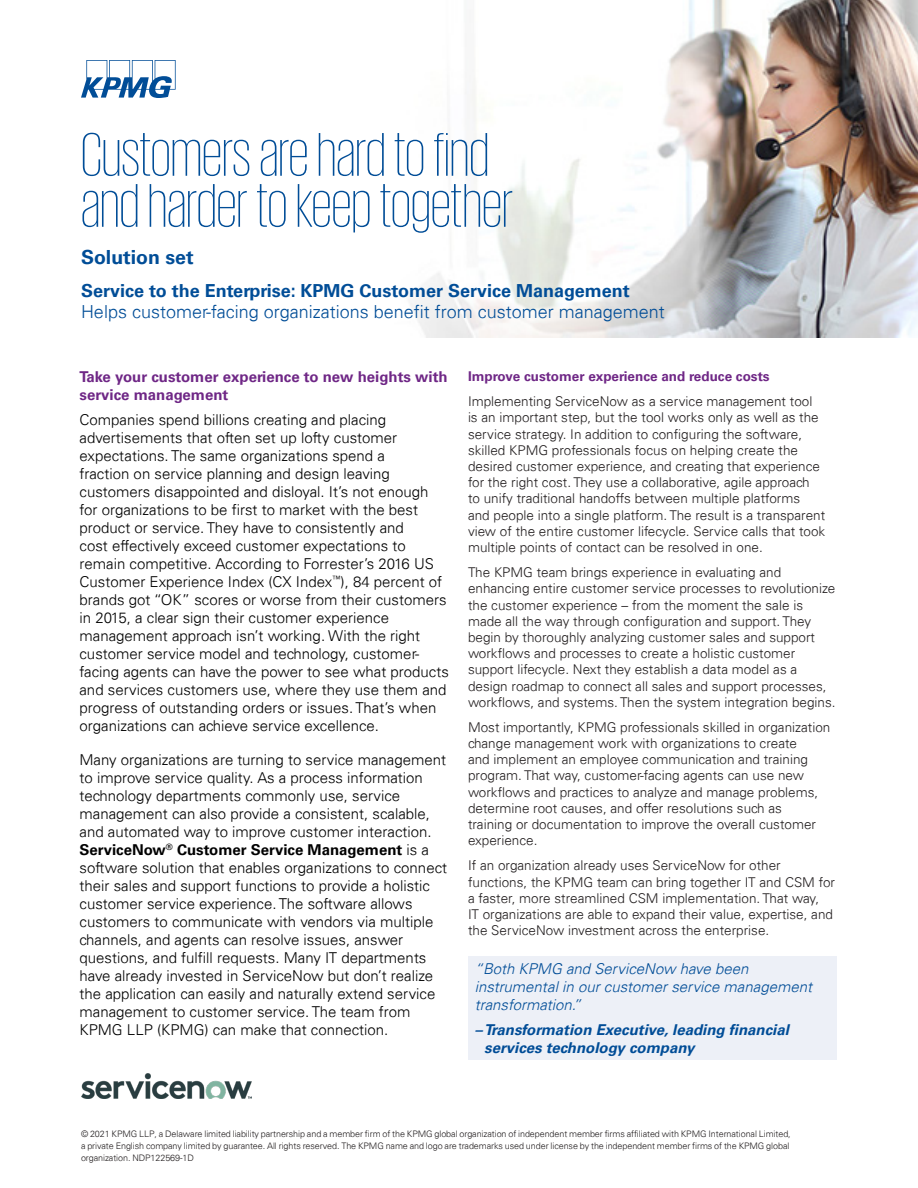
<style>
.page{position:relative;width:918px;height:1188px;background:#fff}
.page>*{position:absolute;margin:0;border:0;box-sizing:border-box;transform-origin:0 0}
.Title_60pt_White{font:200 63px/51px "KPMG";color:#014d97}
.Cover_Subhead_Bold_W{font:700 19.5px "Univers 65";color:#014d97}
.Cover_Subhead_Bold_W-2{font:300 18px/21.6px "Univers 45";color:#014d97}
.Bodycopy_10pt{font:300 15px/18px "Univers 45";color:#000}
.Subhead_10pt_White{font:italic 300 15px/18px "Univers 45";color:#014d97}
.Subhead_10pt_White-2{font:italic 700 15px/18px "Univers 65";color:#014d97}
.Subhead_10pt{font:700 15px/18px "Univers 65";color:#6f2786}
.Bodycopy_10pt-2{font:300 13.5px/16.2px "Univers 45";color:#231f20}
.Bodycopy_10pt-3{font:700 13.5px "Univers 65";color:#6f2786}
.Legal_6pt{font:300 9px/12px "Univers 45";letter-spacing:-.01em;color:#231f20}
.s1{font-family:"Univers 65";font-weight:700}
</style>
<div class="page">
<img style="left:410px;top:0;width:508px;height:338px">
<div style="left:468px;top:956px;width:369px;height:103px;background:#edf0f7"></div>
<svg style="left:81px;top:60px;width:95px;height:38px"></svg>
<img style="left:81px;top:1074px;width:170px;height:25px">
<p class="Title_60pt_White" style="left:81px;top:128px;width:434px">Customers are hard to find and harder to keep together</p>
<p class="Cover_Subhead_Bold_W" style="left:81px;top:246px;width:114px">Solution set</p>
<p class="Cover_Subhead_Bold_W-2" style="left:81px;top:280px;width:585px"><span class="s1">Service to the Enterprise: KPMG Customer Service Management<br></span>Helps customer-facing organizations benefit from customer management</p>
<p class="Subhead_10pt" style="left:80px;top:368px;width:370px">Take your customer experience to new heights with service management</p>
<p class="Bodycopy_10pt" style="left:79px;top:410px;width:371px">Companies spend billions creating and placing advertisements that often set up lofty customer expectations. The same organizations spend a<br>fraction on service planning and design leaving customers disappointed and disloyal. It’s not enough for organizations to be first to market with the best product or service. They have to consistently and<br>cost effectively exceed customer expectations to remain competitive. According to Forrester’s 2016 US Customer Experience Index (CX Index<sup>™</sup>), 84 percent of brands got “OK” scores or worse from their customers in 2015, a clear sign their customer experience management approach isn’t working. With the right customer service model and technology, customer&shy;facing agents can have the power to see what products and services customers use, where they use them and progress of outstanding orders or issues. That’s when organizations can achieve service excellence.</p>
<p class="Bodycopy_10pt" style="left:80px;top:750px;width:369px">Many organizations are turning to service management to improve service quality. As a process information technology departments commonly use, service management can also provide a consistent, scalable, and automated way to improve customer interaction.<br><span class="s1">ServiceNow</span><sup>®</sup> <span class="s1">Customer Service Management</span> is a software solution that enables organizations to connect their sales and support functions to provide a holistic customer service experience. The software allows customers to communicate with vendors via multiple channels, and agents can resolve issues, answer questions, and fulfill requests. Many IT departments have already invested in ServiceNow but don’t realize the application can easily and naturally extend service management to customer service. The team from KPMG LLP (KPMG) can make that connection.</p>
<p class="Bodycopy_10pt-3" style="left:468px;top:368px;width:303px">Improve customer experience and reduce costs</p>
<p class="Bodycopy_10pt-2" style="left:468px;top:393px;width:359px">Implementing ServiceNow as a service management tool is an important step, but the tool works only as well as the service strategy. In addition to configuring the software, skilled KPMG professionals focus on helping create the desired customer experience, and creating that experience for the right cost. They use a collaborative, agile approach<br>to unify traditional handoffs between multiple platforms and people into a single platform. The result is a transparent view of the entire customer lifecycle. Service calls that took multiple points of contact can be resolved in one.</p>
<p class="Bodycopy_10pt-2" style="left:468px;top:564px;width:369px">The KPMG team brings experience in evaluating and enhancing entire customer service processes to revolutionize the customer experience – from the moment the sale is made all the way through configuration and support. They begin by thoroughly analyzing customer sales and support workflows and processes to create a holistic customer support lifecycle. Next they establish a data model as a design roadmap to connect all sales and support processes, workflows, and systems. Then the system integration begins.</p>
<p class="Bodycopy_10pt-2" style="left:468px;top:719px;width:364px">Most importantly, KPMG professionals skilled in organization change management work with organizations to create<br>and implement an employee communication and training program. That way, customer-facing agents can use new workflows and practices to analyze and manage problems, determine root causes, and offer resolutions such as<br>training or documentation to improve the overall customer experience.</p>
<p class="Bodycopy_10pt-2" style="left:468px;top:858px;width:369px">If an organization already uses ServiceNow for other functions, the KPMG team can bring together IT and CSM for a faster, more streamlined CSM implementation. That way,<br>IT organizations are able to expand their value, expertise, and the ServiceNow investment across the enterprise.</p>
<p class="Subhead_10pt_White" style="left:475px;top:959px;width:339px">“Both KPMG and ServiceNow have been instrumental in our customer service management transformation.”</p>
<p class="Subhead_10pt_White-2" style="left:484px;top:1020px;width:306px;text-indent:-9px">– Transformation Executive, leading financial services technology company</p>
<p class="Legal_6pt" style="left:81px;top:1128px;width:711px">© 2021 KPMG LLP, a Delaware limited liability partnership and a member firm of the KPMG global organization of independent member firms affiliated with KPMG International Limited, a private English company limited by guarantee. All rights reserved. The KPMG name and logo are trademarks used under license by the independent member firms of the KPMG global organization. NDP122569-1D</p>
</div>
